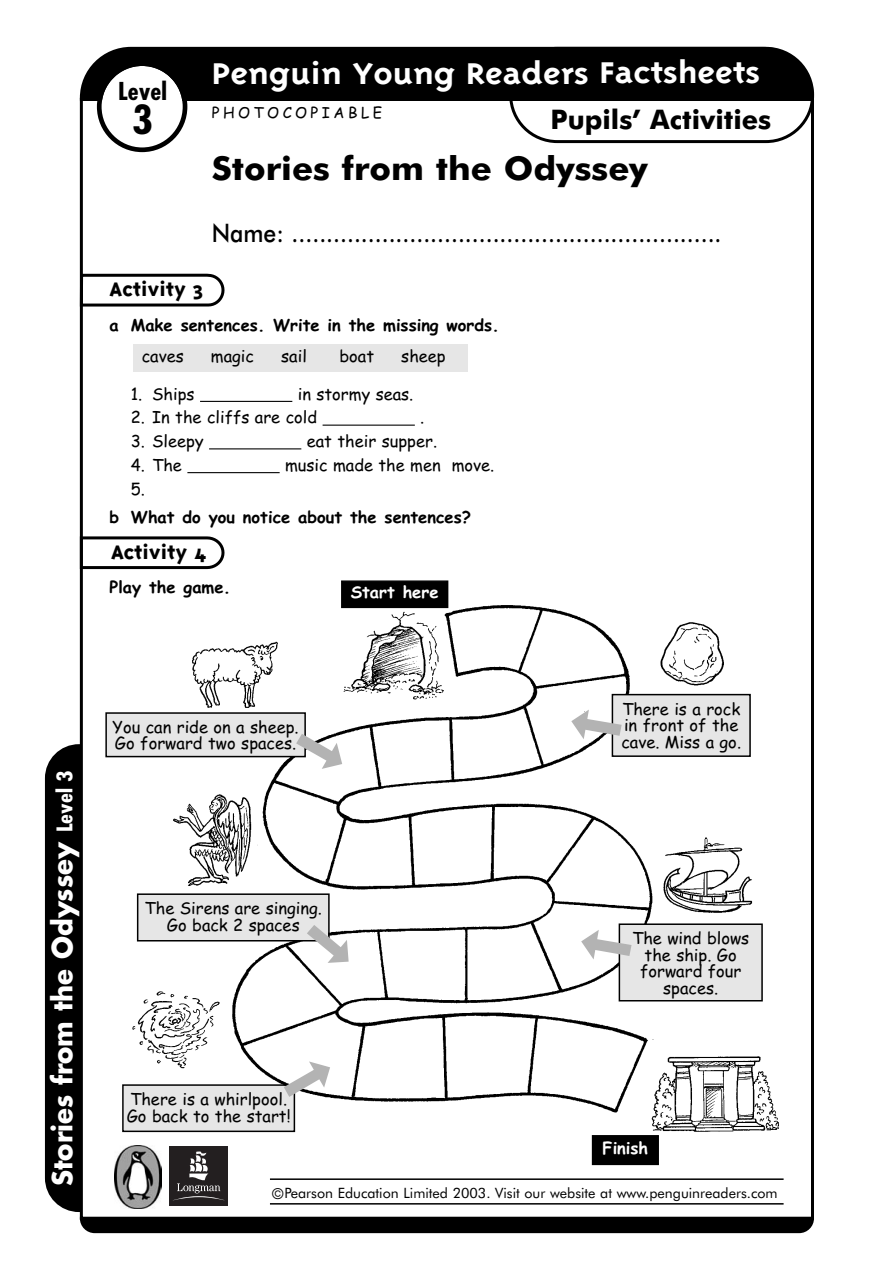
<style>
.page{position:relative;width:893px;height:1263px;background:#fff}
.page>*{position:absolute;margin:0;border:0;box-sizing:border-box;transform-origin:0 0}
.t1{font:700 condensed 39px "Futura";color:#000;scale:1.09 1}
.t2{font:700 34.5px "Triplex";color:#fff;scale:1.13 1}
.t3{font:700 33px "Futura BT";color:#000;scale:1.05 1}
.t4{font:700 27px "Futura";color:#fff;scale:.96 1}
.t5{font:700 27px "Futura BT";color:#000}
.t6{font:500 25.5px "Futura BT";color:#000;scale:.9 1}
.t7{font:700 condensed 24px "Futura";color:#000;scale:1.09 1}
.t8{font:800 22.5px "Triplex";color:#000}
.t9{font:16.5px/16.5px "Comic Sans MS";color:#000}
.t10{font:700 16.5px "Comic Sans MS";color:#000}
.t11{font:700 16.5px "Comic Sans MS";color:#fff}
.t12{font:15px "Comic Sans MS";letter-spacing:.23em;color:#000}
.t13{font:14.25px "Futura BT";color:#000}
.s1{font-stretch:condensed;font-size:21px}
.s2{font-family:"Futura"}
</style>
<div class="page">
<div style="left:45px;top:744px;width:132px;height:468px;background:#000;border-radius:34px"></div>
<div style="left:80px;top:1203px;width:734px;height:30px;background:#000;border-radius:15px"></div>
<div style="left:80px;top:47px;width:734px;height:102px;background:#000;border-radius:51px"></div>
<div style="left:83px;top:101px;width:728px;height:1116px;background:#fff"></div>
<svg style="left:509px;top:47px;width:305px;height:96px"></svg>
<svg style="left:97px;top:66px;width:90px;height:86px"></svg>
<hr style="left:270px;top:1178px;width:513px;height:2px;background:#000">
<hr style="left:270px;top:1203px;width:513px;height:2px;background:#000">
<svg style="left:80px;top:274px;width:144px;height:33px"></svg>
<div style="left:133px;top:344px;width:334px;height:28px;background:#e6e6e6"></div>
<hr style="left:200px;top:401px;width:92px;height:1px;background:#000">
<hr style="left:322px;top:425px;width:93px;height:1px;background:#000">
<hr style="left:209px;top:448px;width:92px;height:1px;background:#000">
<hr style="left:187px;top:472px;width:93px;height:1px;background:#000">
<img style="left:211px;top:582px;width:505px;height:548px">
<div style="left:138px;top:895px;width:190px;height:45px;background:#e6e6e6"></div>
<div style="left:137px;top:893px;width:192px;height:49px;border:2px solid #000"></div>
<svg style="left:80px;top:536px;width:144px;height:33px"></svg>
<img style="left:115px;top:1145px;width:47px;height:63px">
<div style="left:169px;top:1146px;width:59px;height:60px;background:#231f20"></div>
<svg style="left:173px;top:1151px;width:52px;height:50px"></svg>
<img style="left:132px;top:978px;width:94px;height:100px">
<img style="left:173px;top:786px;width:87px;height:100px">
<img style="left:192px;top:624px;width:95px;height:88px">
<img style="left:653px;top:612px;width:71px;height:75px">
<img style="left:342px;top:609px;width:101px;height:91px">
<div style="left:659px;top:819px;width:108px;height:100px;background:#fff"></div>
<img style="left:663px;top:837px;width:90px;height:76px">
<img style="left:646px;top:1051px;width:132px;height:81px">
<div style="left:107px;top:714px;width:197px;height:42px;background:#e6e6e6"></div>
<div style="left:105px;top:712px;width:201px;height:45px;border:2px solid #000"></div>
<div style="left:593px;top:1137px;width:64px;height:27px;background:#000"></div>
<div style="left:592px;top:1135px;width:67px;height:30px;border:2px solid #000"></div>
<div style="left:620px;top:925px;width:141px;height:75px;background:#e6e6e6"></div>
<div style="left:618px;top:923px;width:144px;height:79px;border:2px solid #000"></div>
<div style="left:613px;top:695px;width:136px;height:60px;background:#e6e6e6"></div>
<div style="left:611px;top:694px;width:139px;height:63px;border:2px solid #000"></div>
<div style="left:110px;top:580px;width:125px;height:29px;background:#fff"></div>
<div style="left:342px;top:582px;width:105px;height:25px;background:#000"></div>
<div style="left:341px;top:580px;width:107px;height:28px;border:2px solid #000"></div>
<svg style="left:571px;top:710px;width:50px;height:29px"></svg>
<svg style="left:581px;top:930px;width:50px;height:29px"></svg>
<svg style="left:307px;top:925px;width:41px;height:38px"></svg>
<svg style="left:296px;top:734px;width:46px;height:35px"></svg>
<div style="left:124px;top:1086px;width:169px;height:45px;background:#e6e6e6"></div>
<div style="left:122px;top:1084px;width:173px;height:48px;border:2px solid #000"></div>
<svg style="left:284px;top:1061px;width:46px;height:36px"></svg>
<h3 class="t7" style="left:118px;top:81px;width:46px">Level</h3>
<h1 class="t1" style="left:132px;top:103px;width:21px">3</h1>
<h2 class="t2" style="left:212px;top:60px;width:487px">Penguin Young Readers Factsheets</h2>
<h3 class="t5" style="left:550px;top:108px;width:222px">Pupils’ Activities</h3>
<p class="t12" style="left:212px;top:107px;width:172px">PHOTOCOPIABLE</p>
<h3 class="t3" style="left:212px;top:155px;width:417px">Stories from the Odyssey</h3>
<h3 class="t6" style="left:212px;top:222px;width:568px">Name: ..............................................................</h3>
<h3 class="t8" style="left:110px;top:280px;width:95px">Activity 3</h3>
<p class="t10" style="left:110px;top:319px;width:391px">a Make sentences. Write in the missing words.</p>
<p class="t9" style="left:142px;top:350px;width:44px">caves</p>
<p class="t9" style="left:211px;top:350px;width:45px">magic</p>
<p class="t9" style="left:281px;top:350px;width:27px">sail</p>
<p class="t9" style="left:339px;top:350px;width:36px">boat</p>
<p class="t9" style="left:401px;top:350px;width:46px">sheep</p>
<p class="t9" style="left:131px;top:387px;width:65px">1. Ships</p>
<p class="t9" style="left:298px;top:387px;width:117px">in stormy seas.</p>
<p class="t9" style="left:131px;top:411px;width:188px">2. In the cliffs are cold</p>
<p class="t9" style="left:420px;top:411px;width:6px">.</p>
<p class="t9" style="left:131px;top:435px;width:74px">3. Sleepy</p>
<p class="t9" style="left:307px;top:435px;width:132px">eat their supper.</p>
<p class="t9" style="left:131px;top:459px;width:53px">4. The</p>
<p class="t9" style="left:285px;top:459px;width:211px">music made the men move.</p>
<p class="t9" style="left:131px;top:482px;width:16px">5.</p>
<p class="t10" style="left:110px;top:510px;width:363px">b What do you notice about the sentences?</p>
<h3 class="t8" style="left:111px;top:543px;width:97px">Activity 4</h3>
<p class="t10" style="left:110px;top:581px;width:123px">Play the game.</p>
<p class="t11" style="left:351px;top:585px;width:89px">Start here</p>
<h3 class="t4" style="left:50px;top:1186px;width:434px;rotate:-90deg">Stories from the Odyssey <span class="s1">Level 3</span></h3>
<p class="t9" style="left:113px;top:721px;width:188px">You can ride on a sheep.<br>Go forward two spaces.</p>
<p class="t9" style="left:144px;top:902px;width:179px;text-align:center">The Sirens are singing.<br>Go back 2 spaces</p>
<p class="t9" style="left:127px;top:1093px;width:165px">There is a whirlpool.<br>Go back to the start!</p>
<p class="t9" style="left:621px;top:702px;width:121px">There is a rock in front of the cave. Miss a go.</p>
<p class="t9" style="left:632px;top:932px;width:119px;text-align:center">The wind blows the ship. Go forward four spaces.</p>
<p class="t11" style="left:602px;top:1141px;width:47px">Finish</p>
<p class="t13" style="left:272px;top:1187px;width:507px"><span class="s2">©</span>Pearson Education Limited 2003. Visit our website at www.penguinreaders.com</p>
</div>
